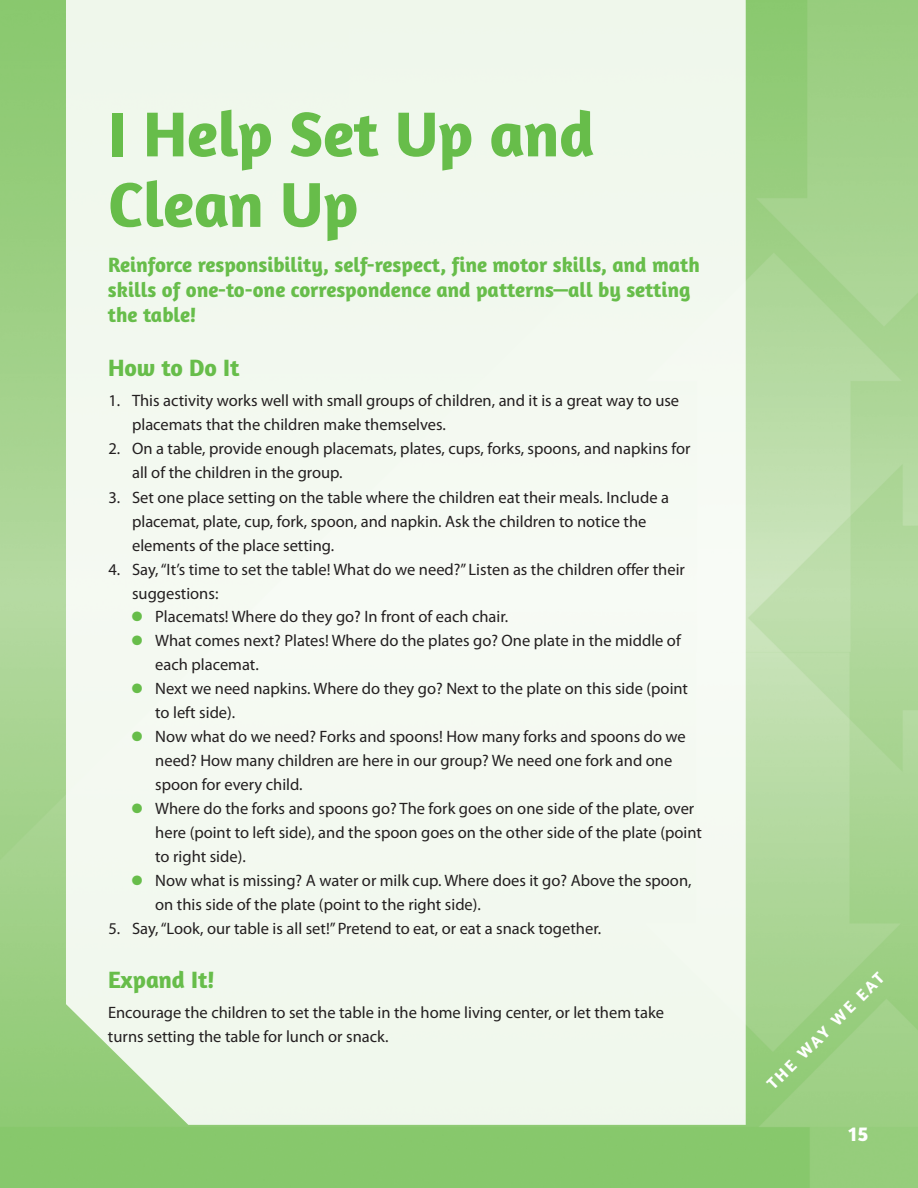
<style>
.page{position:relative;width:918px;height:1188px;background:#fff}
.page>*{position:absolute;margin:0;border:0;box-sizing:border-box;transform-origin:0 0}
.t1{font:700 64.5px/70.5px "Amaranth";letter-spacing:-.005em;color:#67bd4a}
.t2{font:700 24px "Amaranth";color:#67bd4a}
.t3{font:700 21px/25.2px "Amaranth";color:#67bd4a}
.t4{font:700 21px "Amaranth";color:#fff}
.t5{font:16.5px/24px "Myriad Pro";color:#231f20}
.t6{font:700 16.5px "Amaranth";color:#fff}
.s1{color:#67bd4a}
</style>
<div class="page">
<div style="left:66px;top:0;width:680px;height:1125px;background:#f2f8ef"></div>
<h1 class="t1" style="left:108px;top:106px;width:488px">I Help Set Up and<br>Clean Up</h1>
<p class="t3" style="left:108px;top:254px;width:593px">Reinforce responsibility, self-respect, fine motor skills, and math skills of one-to-one correspondence and patterns—all by setting the table!</p>
<h2 class="t2" style="left:108px;top:360px;width:133px">How to Do It</h2>
<p class="t5" style="left:132px;top:390px;width:549px;text-indent:-24px">1. This activity works well with small groups of children, and it is a great way to use placemats that the children make themselves.</p>
<p class="t5" style="left:132px;top:438px;width:560px;text-indent:-24px">2. On a table, provide enough placemats, plates, cups, forks, spoons, and napkins for all of the children in the group.</p>
<p class="t5" style="left:132px;top:486px;width:539px;text-indent:-24px">3. Set one place setting on the table where the children eat their meals. Include a placemat, plate, cup, fork, spoon, and napkin. Ask the children to notice the elements of the place setting.</p>
<p class="t5" style="left:132px;top:558px;width:554px;text-indent:-24px">4. Say,“It’s time to set the table! What do we need?” Listen as the children offer their suggestions:</p>
<p class="t5" style="left:132px;top:606px;width:378px"><span class="s1">●</span> Placemats! Where do they go? In front of each chair.</p>
<p class="t5" style="left:155px;top:630px;width:527px;text-indent:-24px"><span class="s1">●</span> What comes next? Plates! Where do the plates go? One plate in the middle of each placemat.</p>
<p class="t5" style="left:155px;top:678px;width:534px;text-indent:-24px"><span class="s1">●</span> Next we need napkins. Where do they go? Next to the plate on this side (point to left side).</p>
<p class="t5" style="left:155px;top:726px;width:532px;text-indent:-24px"><span class="s1">●</span> Now what do we need? Forks and spoons! How many forks and spoons do we need? How many children are here in our group? We need one fork and one spoon for every child.</p>
<p class="t5" style="left:155px;top:798px;width:548px;text-indent:-24px"><span class="s1">●</span> Where do the forks and spoons go? The fork goes on one side of the plate, over here (point to left side), and the spoon goes on the other side of the plate (point to right side).</p>
<p class="t5" style="left:155px;top:870px;width:538px;text-indent:-24px"><span class="s1">●</span> Now what is missing? A water or milk cup. Where does it go? Above the spoon, on this side of the plate (point to the right side).</p>
<p class="t5" style="left:109px;top:918px;width:494px">5. Say,“Look, our table is all set!”Pretend to eat, or eat a snack together.</p>
<h2 class="t2" style="left:108px;top:971px;width:108px">Expand It!</h2>
<p class="t5" style="left:108px;top:1001px;width:558px">Encourage the children to set the table in the home living center, or let them take turns setting the table for lunch or snack.</p>
<p class="t6" style="left:766px;top:1083px;width:159px;rotate:-45deg">THE WAY WE EAT</p>
<p class="t4" style="left:849px;top:1126px;width:21px">15</p>
</div>
